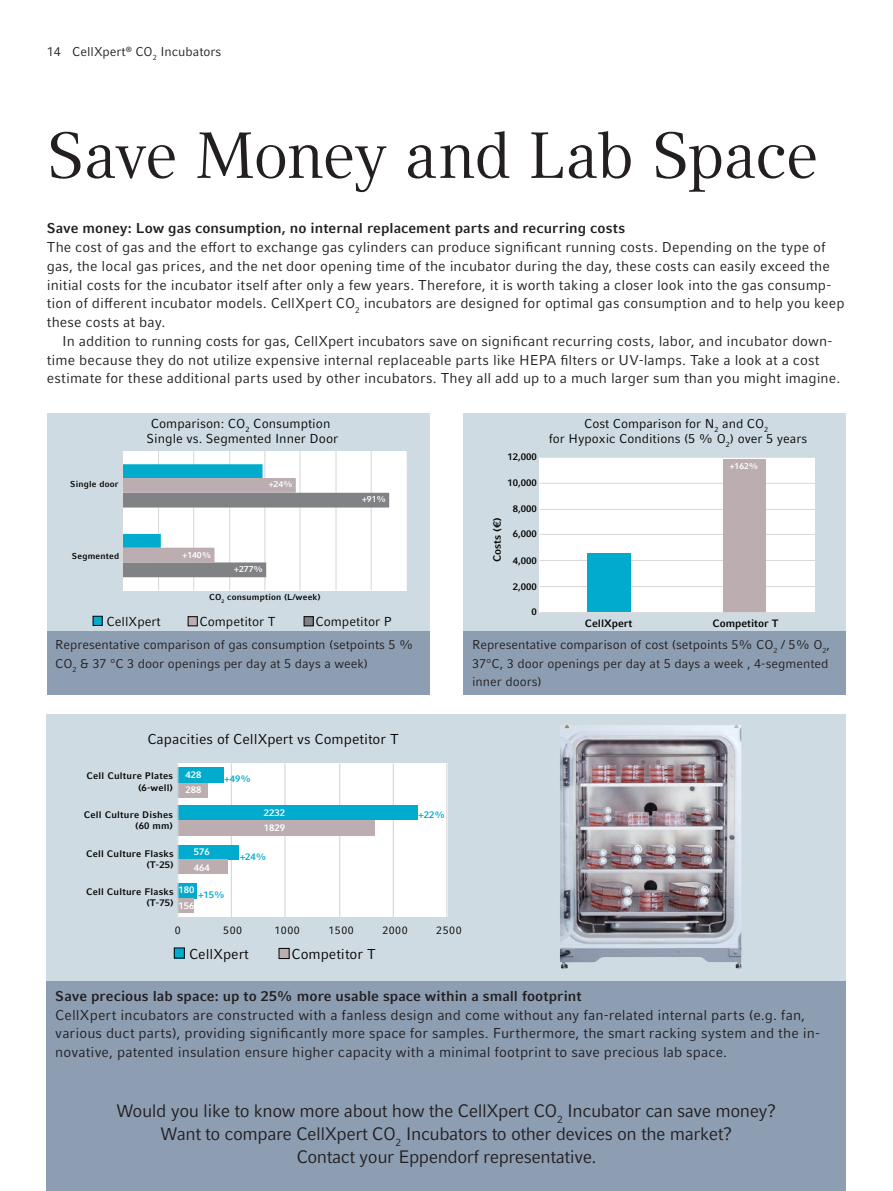
<style>
.page{position:relative;width:893px;height:1191px;background:#fff}
.page>*{position:absolute;margin:0;border:0;box-sizing:border-box;transform-origin:0 0}
._01_Headline_1_43pt{font:64.5px "Compatil Textfor Eppendorf";letter-spacing:-.02em;color:#231f20}
._02_Header_12pt{font:18px/23px "Compatil Factfor Eppendorf";letter-spacing:-.025em;color:#231f20;text-align:center}
._03_Body_Copy_no_pi{font:14.25px/18.8px "Compatil Factfor Eppendorf";letter-spacing:.005em;color:#231f20}
._03_Body_Copy_pi_9_5{font:14.25px/18.8px "Compatil Factfor Eppendorf";letter-spacing:.005em;color:#231f20}
._03_Subtitle_9_5pt{font:700 14.25px "Compatil Factfor Eppendorf";letter-spacing:.005em;color:#231f20}
.t1{font:14.25px "Compatil Factfor Eppendorf";color:#040503}
.t2{font:12.9px/15.6px "Compatil Factfor Eppendorf";color:#040503;text-align:center}
._04_Caption_8_5pt{font:12.75px/18.8px "Compatil Factfor Eppendorf";color:#231f20}
.t3{font:12.75px/15.3px "Compatil Factfor Eppendorf";color:#040503;text-align:center}
.t4{font:700 10.65px "Compatil Factfor Eppendorf";color:#040503}
.t5{font:10.65px "Compatil Factfor Eppendorf";letter-spacing:.05em;color:#040503}
.t6{font:700 9.6px "Compatil Factfor Eppendorf";color:#040503}
.t7{font:700 9.45px/11.4px "Compatil Factfor Eppendorf";letter-spacing:.02em;color:#040503;text-align:right}
.t8{font:700 9.45px/15.5px "Compatil Factfor Eppendorf";color:#fff}
.t9{font:700 9.45px "Compatil Factfor Eppendorf";color:#00abcd}
.t10{font:700 8.7px "Compatil Factfor Eppendorf";letter-spacing:.02em;color:#040503}
.t11{font:700 8.7px "Compatil Factfor Eppendorf";color:#fff}
.t12{font:700 8.55px "Compatil Factfor Eppendorf";color:#fff}
</style>
<div class="page">
<div style="left:47px;top:713px;width:799px;height:268px;background:#cfdbe2"></div>
<img style="left:560px;top:725px;width:181px;height:243px">
<div style="left:177px;top:763px;width:270px;height:154px;background:#fff"></div>
<hr style="left:231px;top:763px;width:1px;height:154px;background:#d9d9d8">
<hr style="left:284px;top:763px;width:2px;height:154px;background:#d9d9d8">
<hr style="left:339px;top:763px;width:1px;height:154px;background:#d9d9d8">
<hr style="left:393px;top:763px;width:1px;height:154px;background:#d9d9d8">
<hr style="left:446px;top:763px;width:1px;height:154px;background:#d9d9d8">
<div style="left:177px;top:767px;width:47px;height:16px;background:#00abcd"></div>
<div style="left:177px;top:805px;width:241px;height:15px;background:#00abcd"></div>
<div style="left:177px;top:845px;width:62px;height:14px;background:#00abcd"></div>
<div style="left:177px;top:883px;width:19px;height:15px;background:#00abcd"></div>
<div style="left:177px;top:783px;width:31px;height:14px;background:#bcadb1"></div>
<div style="left:177px;top:820px;width:198px;height:15px;background:#bcadb1"></div>
<div style="left:177px;top:859px;width:50px;height:14px;background:#bcadb1"></div>
<div style="left:177px;top:898px;width:17px;height:14px;background:#bcadb1"></div>
<hr style="left:177px;top:763px;width:1px;height:154px;background:#d9d9d8">
<div style="left:279px;top:948px;width:10px;height:10px;background:#bcadb1"></div>
<div style="left:279px;top:948px;width:10px;height:10px;border:1px solid #040503"></div>
<div style="left:174px;top:948px;width:10px;height:10px;background:#00abcd"></div>
<div style="left:174px;top:947px;width:11px;height:11px;border:1px solid #040503"></div>
<div style="left:47px;top:413px;width:382px;height:218px;background:#cfdbe2"></div>
<div style="left:188px;top:616px;width:9px;height:10px;background:#bcadb1"></div>
<div style="left:188px;top:616px;width:10px;height:10px;border:1px solid #040503"></div>
<div style="left:93px;top:616px;width:9px;height:9px;background:#00abcd"></div>
<div style="left:93px;top:616px;width:9px;height:9px;border:1px solid #040503"></div>
<div style="left:304px;top:616px;width:9px;height:10px;background:#808285"></div>
<div style="left:304px;top:616px;width:9px;height:10px;border:1px solid #040503"></div>
<div style="left:122px;top:451px;width:285px;height:139px;background:#fff"></div>
<hr style="left:158px;top:451px;width:1px;height:139px;background:#dad9d8">
<hr style="left:193px;top:451px;width:1px;height:139px;background:#dad9d8">
<hr style="left:229px;top:451px;width:1px;height:139px;background:#dad9d8">
<hr style="left:264px;top:451px;width:1px;height:139px;background:#dad9d8">
<hr style="left:299px;top:451px;width:1px;height:139px;background:#dad9d8">
<hr style="left:335px;top:451px;width:2px;height:139px;background:#dad9d8">
<hr style="left:371px;top:451px;width:1px;height:139px;background:#dad9d8">
<hr style="left:407px;top:451px;width:1px;height:139px;background:#dad9d8">
<svg style="left:123px;top:464px;width:266px;height:113px"></svg>
<hr style="left:122px;top:451px;width:1px;height:139px;background:#dad9d8">
<div style="left:463px;top:413px;width:383px;height:218px;background:#cfdbe2"></div>
<div style="left:540px;top:457px;width:275px;height:155px;background:#fff"></div>
<hr style="left:540px;top:586px;width:275px;height:1px;background:#dad9d8">
<hr style="left:540px;top:560px;width:275px;height:1px;background:#dad9d8">
<hr style="left:540px;top:534px;width:275px;height:1px;background:#dad9d8">
<hr style="left:540px;top:509px;width:275px;height:1px;background:#dad9d8">
<hr style="left:540px;top:483px;width:275px;height:1px;background:#dad9d8">
<hr style="left:540px;top:457px;width:275px;height:1px;background:#dad9d8">
<div style="left:587px;top:553px;width:43px;height:59px;background:#00abcd"></div>
<div style="left:723px;top:459px;width:42px;height:153px;background:#bcadb1"></div>
<hr style="left:540px;top:612px;width:275px;height:1px;background:#dad9d8">
<div style="left:47px;top:981px;width:799px;height:210px;background:#8d9eb3"></div>
<div style="left:47px;top:631px;width:382px;height:64px;background:#8d9eb3"></div>
<div style="left:463px;top:631px;width:383px;height:64px;background:#8d9eb3"></div>
<p class="_04_Caption_8_5pt" style="left:47px;top:43px;width:16px">14</p>
<p class="_04_Caption_8_5pt" style="left:72px;top:43px;width:151px">CellXpert<sup>®</sup> CO<sub>2</sub> Incubators</p>
<p class="_01_Headline_1_43pt" style="left:47px;top:118px;width:774px">Save Money and Lab Space</p>
<p class="_03_Subtitle_9_5pt" style="left:47px;top:220px;width:580px">Save money: Low gas consumption, no internal replacement parts and recurring costs</p>
<p class="_03_Body_Copy_no_pi" style="left:47px;top:238px;width:799px">The cost of gas and the effort to exchange gas cylinders can produce significant running costs. Depending on the type of gas, the local gas prices, and the net door opening time of the incubator during the day, these costs can easily exceed the initial costs for the incubator itself after only a few years. Therefore, it is worth taking a closer look into the gas consump&shy;tion of different incubator models. CellXpert CO<sub>2</sub> incubators are designed for optimal gas consumption and to help you keep these costs at bay.</p>
<p class="_03_Body_Copy_pi_9_5" style="left:47px;top:331px;width:795px;text-indent:15px">In addition to running costs for gas, CellXpert incubators save on significant recurring costs, labor, and incubator down&shy;time because they do not utilize expensive internal replaceable parts like HEPA filters or UV-lamps. Take a look at a cost estimate for these additional parts used by other incubators. They all add up to a much larger sum than you might imagine.</p>
<p class="t10" style="left:70px;top:479px;width:50px">Single door</p>
<p class="t10" style="left:72px;top:551px;width:49px">Segmented</p>
<p class="t2" style="left:147px;top:415px;width:193px">Comparison: CO<sub>2</sub> Consumption<br>Single vs. Segmented Inner Door</p>
<p class="t11" style="left:269px;top:479px;width:26px">+24%</p>
<p class="t11" style="left:183px;top:549px;width:30px">+140%</p>
<p class="t11" style="left:234px;top:563px;width:30px">+277%</p>
<p class="t10" style="left:209px;top:592px;width:113px">CO<sub>2</sub> consumption (L/week)</p>
<p class="t11" style="left:362px;top:493px;width:26px">+91%</p>
<p class="t2" style="left:106px;top:613px;width:56px">CellXpert</p>
<p class="t2" style="left:199px;top:613px;width:78px">Competitor T</p>
<p class="t2" style="left:315px;top:613px;width:78px">Competitor P</p>
<p class="t6" style="left:508px;top:451px;width:31px">12,000</p>
<p class="t6" style="left:508px;top:477px;width:31px">10,000</p>
<p class="t4" style="left:491px;top:562px;width:46px;rotate:-90deg">Costs (€)</p>
<p class="t6" style="left:513px;top:503px;width:25px">8,000</p>
<p class="t6" style="left:513px;top:528px;width:25px">6,000</p>
<p class="t6" style="left:513px;top:554px;width:25px">4,000</p>
<p class="t6" style="left:513px;top:580px;width:25px">2,000</p>
<p class="t6" style="left:531px;top:606px;width:7px">0</p>
<p class="t3" style="left:549px;top:415px;width:260px">Cost Comparison for N<sub>2</sub> and CO<sub>2<br></sub>for Hypoxic Conditions (5 % O<sub>2</sub>) over 5 years</p>
<p class="t12" style="left:730px;top:461px;width:30px">+162%</p>
<p class="t4" style="left:585px;top:617px;width:49px">CellXpert</p>
<p class="t4" style="left:712px;top:617px;width:67px">Competitor T</p>
<p class="_04_Caption_8_5pt" style="left:55px;top:635px;width:360px">Representative comparison of gas consumption (setpoints 5 %<br>CO<sub>2</sub> &amp; 37 °C 3 door openings per day at 5 days a week)</p>
<p class="_04_Caption_8_5pt" style="left:472px;top:635px;width:360px">Representative comparison of cost (setpoints 5% CO<sub>2</sub> / 5% O<sub>2</sub>,<br>37°C, 3 door openings per day at 5 days a week , 4-segmented inner doors)</p>
<p class="t1" style="left:147px;top:730px;width:253px">Capacities of CellXpert vs Competitor T</p>
<p class="t7" style="left:87px;top:770px;width:88px">Cell Culture Plates (6-well)</p>
<p class="t7" style="left:84px;top:808px;width:91px">Cell Culture Dishes (60 mm)</p>
<p class="t8" style="left:186px;top:766px;width:17px">428<br>288</p>
<p class="t9" style="left:225px;top:773px;width:28px">+49%</p>
<p class="t8" style="left:264px;top:804px;width:23px">2232<br>1829</p>
<p class="t8" style="left:194px;top:844px;width:17px">576<br>464</p>
<p class="t8" style="left:178px;top:882px;width:17px">180<br>156</p>
<p class="t7" style="left:86px;top:848px;width:89px">Cell Culture Flasks (T-25)</p>
<p class="t7" style="left:86px;top:886px;width:89px">Cell Culture Flasks (T-75)</p>
<p class="t9" style="left:198px;top:889px;width:28px">+15%</p>
<p class="t9" style="left:240px;top:851px;width:28px">+24%</p>
<p class="t9" style="left:419px;top:809px;width:28px">+22%</p>
<p class="t5" style="left:175px;top:924px;width:7px">0</p>
<p class="t5" style="left:223px;top:924px;width:20px">500</p>
<p class="t5" style="left:274px;top:924px;width:27px">1000</p>
<p class="t5" style="left:328px;top:924px;width:27px">1500</p>
<p class="t5" style="left:382px;top:924px;width:27px">2000</p>
<p class="t5" style="left:436px;top:924px;width:27px">2500</p>
<p class="t1" style="left:189px;top:945px;width:61px">CellXpert</p>
<p class="t1" style="left:291px;top:945px;width:86px">Competitor T</p>
<p class="_03_Subtitle_9_5pt" style="left:55px;top:987px;width:528px">Save precious lab space: up to 25% more usable space within a small footprint</p>
<p class="_03_Body_Copy_no_pi" style="left:55px;top:1005px;width:766px">CellXpert incubators are constructed with a fanless design and come without any fan-related internal parts (e.g. fan, various duct parts), providing significantly more space for samples. Furthermore, the smart racking system and the in&shy;novative, patented insulation ensure higher capacity with a minimal footprint to save precious lab space.</p>
<p class="_02_Header_12pt" style="left:116px;top:1099px;width:661px">Would you like to know more about how the CellXpert CO<sub>2</sub> Incubator can save money?<br>Want to compare CellXpert CO<sub>2</sub> Incubators to other devices on the market?<br>Contact your Eppendorf representative.</p>
</div>
